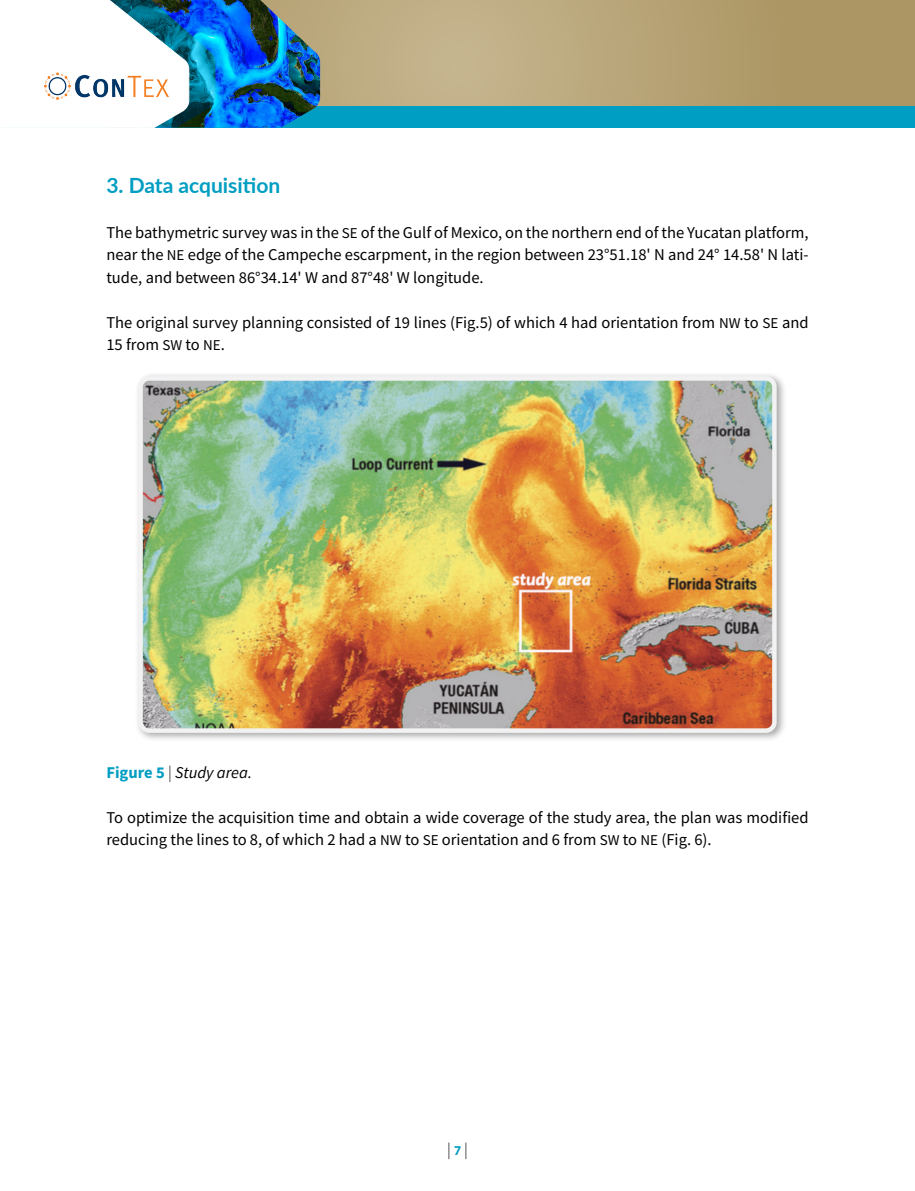
<style>
.page{position:relative;width:915px;height:1191px;background:#fff}
.page>*{position:absolute;margin:0;border:0;box-sizing:border-box;transform-origin:0 0}
._02_Subtítulo_N2{font:700 21px "Lato";color:#009ec2}
._01_Cuerpo_de_texto{font:16.5px/22.5px "Source Sans Pro";color:#000}
._01_Cuerpo_de_texto-2{font:italic 16.5px "Source Sans Pro";color:#000}
.t1{font:300 16.5px "Source Sans Pro";color:#000}
.s1{font-size:15px}
.s2{font-weight:700;font-style:normal;color:#009ec2}
.s3{font-weight:300;font-style:normal}
.s4{font-family:"Lato";font-weight:900;font-size:12px;color:#009ec2}
</style>
<div class="page">
<svg style="left:320px;top:0;width:594px;height:106px;background:#b7a477"></svg>
<div style="left:0;top:106px;width:914px;height:22px;background:#009ec2"></div>
<img style="left:215px;top:0;width:105px;height:128px">
<svg style="left:0;top:0;width:215px;height:128px"></svg>
<img style="left:43px;top:71px;width:127px;height:29px">
<div style="left:135px;top:372px;width:652px;height:370px;background:#000;opacity:.35"></div>
<img style="left:143px;top:381px;width:628px;height:347px">
<div style="left:138px;top:376px;width:638px;height:357px;border:4px solid #f2f2f2;border-radius:9px"></div>
<p class="_02_Subtítulo_N2" style="left:106px;top:169px;width:175px">3. Data acquisition</p>
<p class="_01_Cuerpo_de_texto" style="left:106px;top:221px;width:703px;text-align:justify">The bathymetric survey was in the <span class="s1">SE</span> of the Gulf of Mexico, on the northern end of the Yucatan platform, near the <span class="s1">NE</span> edge of the Campeche escarpment, in the region between 23°51.18' N and 24° 14.58' N lati&shy;tude, and between 86°34.14' W and 87°48' W longitude.</p>
<p class="_01_Cuerpo_de_texto" style="left:106px;top:311px;width:703px">The original survey planning consisted of 19 lines (Fig.5) of which 4 had orientation from <span class="s1">NW</span> to <span class="s1">SE</span> and<br>15 from <span class="s1">SW</span> to <span class="s1">NE</span>.</p>
<p class="_01_Cuerpo_de_texto-2" style="left:106px;top:762px;width:147px"><span class="s2">Figure 5</span> <span class="s3">|</span> Study area.</p>
<p class="_01_Cuerpo_de_texto" style="left:106px;top:806px;width:703px">To optimize the acquisition time and obtain a wide coverage of the study area, the plan was modified reducing the lines to 8, of which 2 had a <span class="s1">NW</span> to <span class="s1">SE</span> orientation and 6 from <span class="s1">SW</span> to <span class="s1">NE</span> (Fig. 6).</p>
<p class="t1" style="left:447px;top:1139px;width:22px">| <span class="s4">7</span> |</p>
</div>
